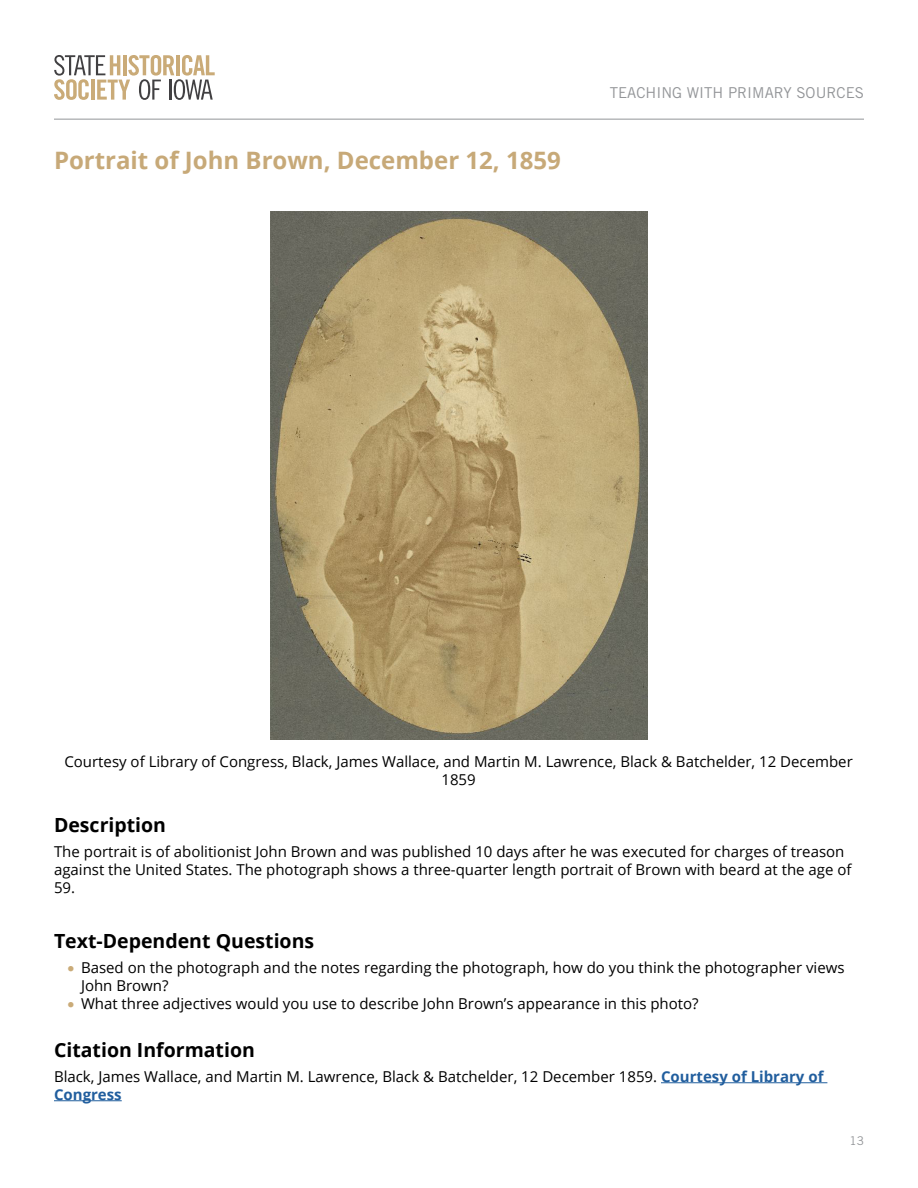
<style>
.page{position:relative;width:918px;height:1188px;background:#fff}
.page>*{position:absolute;margin:0;border:0;box-sizing:border-box;transform-origin:0 0}
.t1{font:700 24px "Open Sans";color:#c7a978}
.t2{font:700 19.5px "Open Sans";color:#000}
.t3{font:15px/18px "Open Sans";color:#000}
.t4{font:15px "Trade Gothic LT Std";color:#939598}
.t5{font:12px "Trade Gothic LT Std";color:#939598}
.s1{color:#caab78}
.s2{font-weight:700;color:#215e9e}
</style>
<div class="page">
<hr style="left:54px;top:119px;width:810px;height:1px;background:#939598">
<svg style="left:54px;top:55px;width:161px;height:45px"></svg>
<hr style="left:54px;top:1100px;width:68px;height:1px;background:#215e9e">
<hr style="left:661px;top:1082px;width:166px;height:1px;background:#215e9e">
<img style="left:270px;top:212px;width:378px;height:527px">
<h2 class="t1" style="left:54px;top:143px;width:508px">Portrait of John Brown, December 12, 1859</h2>
<p class="t4" style="left:610px;top:83px;width:256px">TEACHING WITH PRIMARY SOURCES</p>
<p class="t3" style="left:64px;top:752px;width:790px;text-align:center">Courtesy of Library of Congress, Black, James Wallace, and Martin M. Lawrence, Black &amp; Batchelder, 12 December<br>1859</p>
<h3 class="t2" style="left:54px;top:811px;width:114px">Description</h3>
<p class="t3" style="left:54px;top:842px;width:799px">The portrait is of abolitionist John Brown and was published 10 days after he was executed for charges of treason against the United States. The photograph shows a three-quarter length portrait of Brown with beard at the age of<br>59.</p>
<p class="t2" style="left:54px;top:927px;width:262px">Text-Dependent Questions</p>
<p class="t3" style="left:81px;top:958px;width:765px;text-indent:-14px"><span class="s1">•</span> Based on the photograph and the notes regarding the photograph, how do you think the photographer views<br>John Brown?</p>
<p class="t3" style="left:68px;top:994px;width:633px"><span class="s1">•</span> What three adjectives would you use to describe John Brown’s appearance in this photo?</p>
<h3 class="t2" style="left:54px;top:1036px;width:202px">Citation Information</h3>
<p class="t3" style="left:54px;top:1067px;width:771px">Black, James Wallace, and Martin M. Lawrence, Black &amp; Batchelder, 12 December 1859. <span class="s2">Courtesy of Library of<br>Congress</span></p>
<p class="t5" style="left:849px;top:1133px;width:16px">13</p>
</div>
